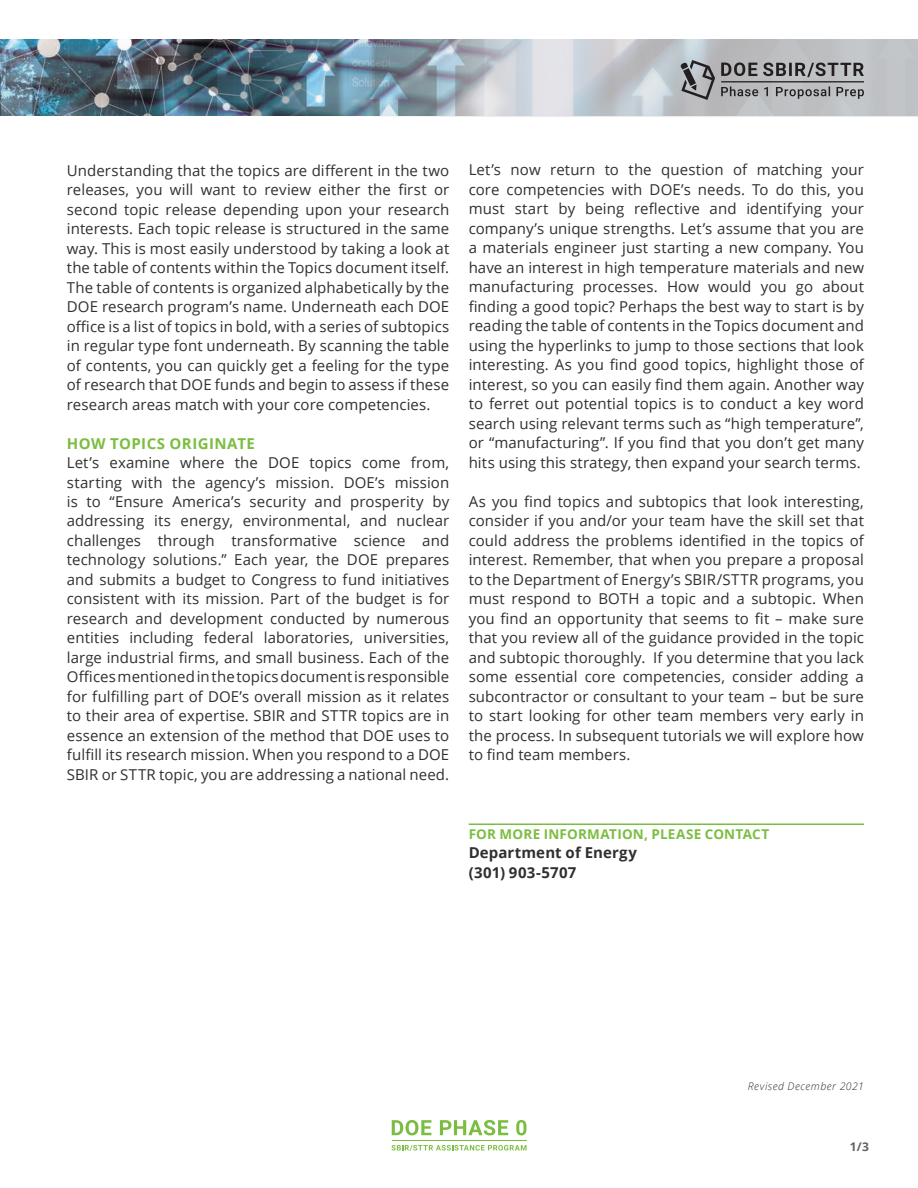
<style>
.page{position:relative;width:918px;height:1188px;background:#fff}
.page>*{position:absolute;margin:0;border:0;box-sizing:border-box;transform-origin:0 0}
.t1{font:15px/19.5px "Open Sans";letter-spacing:.005em;color:#312f30;text-align:justify}
.t2{font:700 15px "Open Sans";letter-spacing:.01em;color:#312f30}
.t3{font:700 15px "Open Sans";letter-spacing:.03em;color:#7bbd41}
.t4{font:700 13.5px "Open Sans";letter-spacing:.015em;color:#7bbd41}
.t5{font:700 12px "Open Sans";color:#636366}
.t6{font:italic 300 10.5px "Open Sans";letter-spacing:.055em;color:#312f30}
</style>
<div class="page">
<svg style="left:392px;top:1120px;width:39px;height:15px"></svg>
<svg style="left:440px;top:1120px;width:68px;height:15px"></svg>
<svg style="left:516px;top:1120px;width:10px;height:15px"></svg>
<svg style="left:392px;top:1145px;width:134px;height:6px"></svg>
<hr style="left:392px;top:1140px;width:134px;height:1px;background:#7bbd41">
<hr style="left:469px;top:824px;width:395px;height:1px;background:#7bbd41">
<img style="left:0;top:39px;width:183px;height:77px">
<img style="left:183px;top:39px;width:735px;height:78px">
<svg style="left:680px;top:60px;width:184px;height:40px;background:#959597"></svg>
<p class="t1" style="left:67px;top:160px;width:384px">Understanding that the topics are different in the two releases, you will want to review either the first or</p>
<p class="t1" style="left:67px;top:199px;width:384px">second topic release depending upon your research</p>
<p class="t1" style="left:67px;top:218px;width:384px">interests. Each topic release is structured in the same way. This is most easily understood by taking a look at the table of contents within the Topics document itself.</p>
<p class="t1" style="left:67px;top:277px;width:384px">The table of contents is organized alphabetically by the</p>
<p class="t1" style="left:67px;top:296px;width:384px">DOE research program’s name. Underneath each DOE office is a list of topics in bold, with a series of subtopics in regular type font underneath. By scanning the table of contents, you can quickly get a feeling for the type</p>
<p class="t1" style="left:67px;top:374px;width:384px">of research that DOE funds and begin to assess if these</p>
<p class="t1" style="left:67px;top:394px;width:365px">research areas match with your core competencies.</p>
<p class="t3" style="left:67px;top:432px;width:190px">HOW TOPICS ORIGINATE</p>
<p class="t1" style="left:67px;top:452px;width:384px">Let’s examine where the DOE topics come from, starting with the agency’s mission. DOE’s mission is to “Ensure America’s security and prosperity by</p>
<p class="t1" style="left:67px;top:511px;width:384px">addressing its energy, environmental, and nuclear challenges through transformative science and</p>
<p class="t1" style="left:67px;top:550px;width:384px">technology solutions.” Each year, the DOE prepares and submits a budget to Congress to fund initiatives consistent with its mission. Part of the budget is for</p>
<p class="t1" style="left:67px;top:608px;width:384px">research and development conducted by numerous entities including federal laboratories, universities,</p>
<p class="t1" style="left:67px;top:647px;width:384px">large industrial firms, and small business. Each of the Offices mentioned in the topics document is responsible for fulfilling part of DOE’s overall mission as it relates to their area of expertise. SBIR and STTR topics are in essence an extension of the method that DOE uses to fulfill its research mission. When you respond to a DOE SBIR or STTR topic, you are addressing a national need.</p>
<p class="t1" style="left:469px;top:160px;width:397px">Let’s now return to the question of matching your core competencies with DOE’s needs. To do this, you must start by being reflective and identifying your company’s unique strengths. Let’s assume that you are a materials engineer just starting a new company. You</p>
<p class="t1" style="left:469px;top:257px;width:397px">have an interest in high temperature materials and new</p>
<p class="t1" style="left:469px;top:277px;width:397px">manufacturing processes. How would you go about finding a good topic? Perhaps the best way to start is by</p>
<p class="t1" style="left:469px;top:316px;width:397px">reading the table of contents in the Topics document and</p>
<p class="t1" style="left:469px;top:335px;width:397px">using the hyperlinks to jump to those sections that look interesting. As you find good topics, highlight those of interest, so you can easily find them again. Another way to ferret out potential topics is to conduct a key word search using relevant terms such as “high temperature”, or “manufacturing”. If you find that you don’t get many hits using this strategy, then expand your search terms.</p>
<p class="t1" style="left:469px;top:491px;width:397px">As you find topics and subtopics that look interesting, consider if you and/or your team have the skill set that could address the problems identified in the topics of interest. Remember, that when you prepare a proposal to the Department of Energy’s SBIR/STTR programs, you must respond to BOTH a topic and a subtopic. When you find an opportunity that seems to fit – make sure</p>
<p class="t1" style="left:469px;top:628px;width:397px">that you review all of the guidance provided in the topic</p>
<p class="t1" style="left:469px;top:647px;width:397px">and subtopic thoroughly. If you determine that you lack</p>
<p class="t1" style="left:469px;top:667px;width:397px">some essential core competencies, consider adding a subcontractor or consultant to your team – but be sure</p>
<p class="t1" style="left:469px;top:706px;width:397px">to start looking for other team members very early in the process. In subsequent tutorials we will explore how to find team members.</p>
<p class="t4" style="left:469px;top:824px;width:302px">FOR MORE INFORMATION, PLEASE CONTACT</p>
<p class="t2" style="left:469px;top:842px;width:170px">Department of Energy</p>
<p class="t2" style="left:469px;top:861px;width:109px">(301) 903-5707</p>
<p class="t6" style="left:748px;top:1079px;width:118px">Revised December 2021</p>
<p class="t5" style="left:850px;top:1138px;width:21px">1/3</p>
</div>
